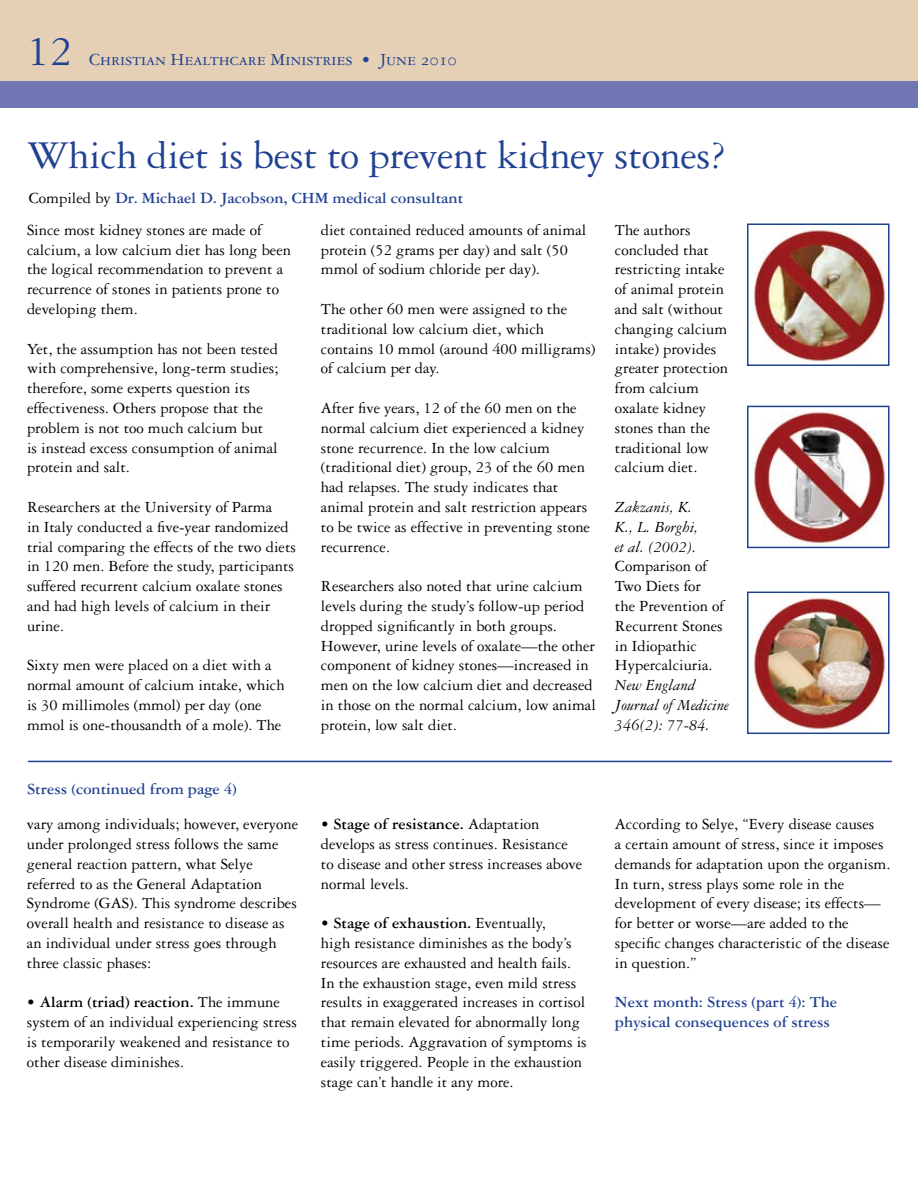
<style>
.page{position:relative;width:918px;height:1188px;background:#fff}
.page>*{position:absolute;margin:0;border:0;box-sizing:border-box;transform-origin:0 0}
.t1{font:45px "Garamond Three";color:#214292}
.t2{font:42px "Garamond Three";letter-spacing:-.01em;color:#214292}
.t3{font:18px "Garamond Three SC";color:#214292}
.t4{font:16.5px/19.8px "Garamond Three";color:#000}
.t5{font:700 16.5px/19.8px "Garamond Three";color:#214292}
.t6{font:italic 16.5px/19.8px "Garamond Three";color:#000}
.s1{font-weight:400;color:#000}
.s2{font-weight:700}
</style>
<div class="page">
<div style="left:0;top:0;width:918px;height:81px;background:#e5d0b5"></div>
<div style="left:0;top:81px;width:918px;height:27px;background:#6f76b3"></div>
<hr style="left:28px;top:761px;width:864px;height:1px;background:#214292">
<img style="left:754px;top:230px;width:131px;height:131px">
<div style="left:747px;top:224px;width:143px;height:142px;border:2px solid #214292"></div>
<img style="left:754px;top:412px;width:131px;height:131px">
<div style="left:747px;top:406px;width:143px;height:142px;border:2px solid #214292"></div>
<img style="left:754px;top:598px;width:131px;height:131px">
<div style="left:747px;top:592px;width:143px;height:142px;border:2px solid #214292"></div>
<h1 class="t1" style="left:27px;top:27px;width:46px">12</h1>
<p class="t3" style="left:89px;top:50px;width:369px">Christian Healthcare Ministries • June 2010</p>
<h2 class="t2" style="left:27px;top:132px;width:701px">Which diet is best to prevent kidney stones?</h2>
<p class="t5" style="left:29px;top:188px;width:436px"><span class="s1">Compiled by</span> Dr. Michael D. Jacobson, CHM medical consultant</p>
<p class="t4" style="left:27px;top:220px;width:266px">Since most kidney stones are made of calcium, a low calcium diet has long been the logical recommendation to prevent a recurrence of stones in patients prone to developing them.</p>
<p class="t4" style="left:27px;top:339px;width:253px">Yet, the assumption has not been tested with comprehensive, long-term studies; therefore, some experts question its effectiveness. Others propose that the problem is not too much calcium but<br>is instead excess consumption of animal protein and salt.</p>
<p class="t4" style="left:27px;top:497px;width:271px">Researchers at the University of Parma<br>in Italy conducted a five-year randomized trial comparing the effects of the two diets in 120 men. Before the study, participants suffered recurrent calcium oxalate stones and had high levels of calcium in their urine.</p>
<p class="t4" style="left:27px;top:655px;width:259px">Sixty men were placed on a diet with a normal amount of calcium intake, which is 30 millimoles (mmol) per day (one mmol is one-thousandth of a mole). The</p>
<p class="t5" style="left:27px;top:779px;width:211px">Stress (continued from page 4)</p>
<p class="t4" style="left:27px;top:814px;width:273px">vary among individuals; however, everyone under prolonged stress follows the same general reaction pattern, what Selye referred to as the General Adaptation Syndrome (GAS). This syndrome describes overall health and resistance to disease as an individual under stress goes through three classic phases:</p>
<p class="t4" style="left:27px;top:992px;width:271px"><span class="s2">• Alarm (triad) reaction.</span> The immune system of an individual experiencing stress is temporarily weakened and resistance to other disease diminishes.</p>
<p class="t4" style="left:321px;top:220px;width:267px">diet contained reduced amounts of animal protein (52 grams per day) and salt (50 mmol of sodium chloride per day).</p>
<p class="t4" style="left:321px;top:299px;width:276px">The other 60 men were assigned to the traditional low calcium diet, which contains 10 mmol (around 400 milligrams) of calcium per day.</p>
<p class="t4" style="left:321px;top:398px;width:271px">After five years, 12 of the 60 men on the normal calcium diet experienced a kidney stone recurrence. In the low calcium (traditional diet) group, 23 of the 60 men had relapses. The study indicates that animal protein and salt restriction appears to be twice as effective in preventing stone recurrence.</p>
<p class="t4" style="left:321px;top:576px;width:277px">Researchers also noted that urine calcium levels during the study’s follow-up period dropped significantly in both groups.<br>However, urine levels of oxalate—the other component of kidney stones—increased in men on the low calcium diet and decreased in those on the normal calcium, low animal protein, low salt diet.</p>
<p class="t4" style="left:615px;top:220px;width:115px">The authors concluded that restricting intake of animal protein and salt (without changing calcium intake) provides greater protection from calcium oxalate kidney stones than the traditional low calcium diet.</p>
<p class="t6" style="left:615px;top:497px;width:85px">Zakzanis, K.<br>K., L. Borghi, et al. (2002).</p>
<p class="t4" style="left:615px;top:556px;width:111px">Comparison of<br>Two Diets for the Prevention of<br>Recurrent Stones in Idiopathic<br>Hypercalciuria.</p>
<p class="t6" style="left:615px;top:676px;width:115px">New England<br>Journal of Medicine<br>346(2): 77-84.</p>
<p class="t4" style="left:321px;top:814px;width:263px"><span class="s2">• Stage of resistance.</span> Adaptation develops as stress continues. Resistance to disease and other stress increases above normal levels.</p>
<p class="t4" style="left:321px;top:913px;width:267px"><span class="s2">• Stage of exhaustion.</span> Eventually,<br>high resistance diminishes as the body’s resources are exhausted and health fails.<br>In the exhaustion stage, even mild stress results in exaggerated increases in cortisol that remain elevated for abnormally long time periods. Aggravation of symptoms is easily triggered. People in the exhaustion stage can’t handle it any more.</p>
<p class="t4" style="left:615px;top:814px;width:277px">According to Selye, “Every disease causes<br>a certain amount of stress, since it imposes demands for adaptation upon the organism.<br>In turn, stress plays some role in the development of every disease; its effects— for better or worse—are added to the specific changes characteristic of the disease in question.”</p>
<p class="t5" style="left:615px;top:992px;width:224px">Next month: Stress (part 4): The physical consequences of stress</p>
</div>
